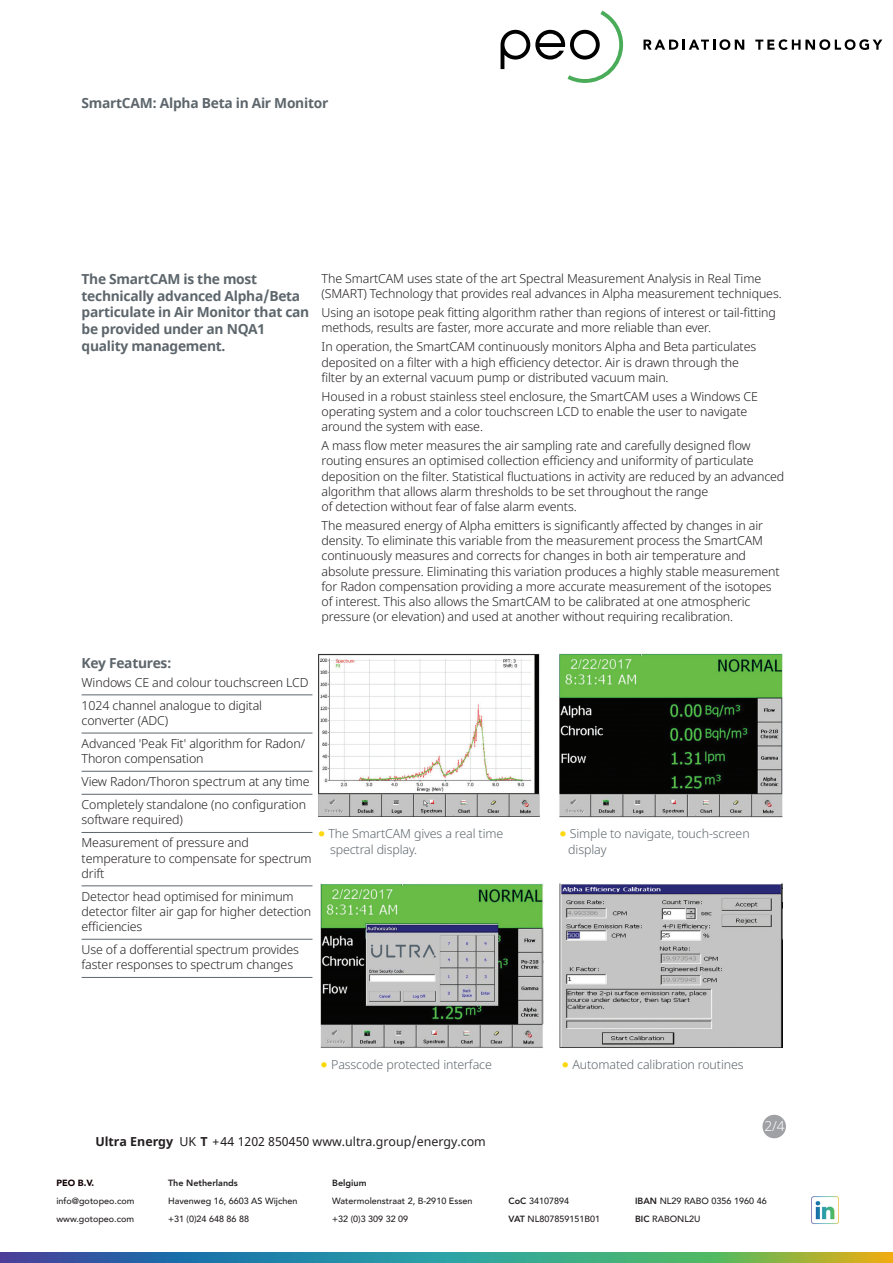
<style>
.page{position:relative;width:893px;height:1263px;background:#fff}
.page>*{position:absolute;margin:0;border:0;box-sizing:border-box;transform-origin:0 0}
.t1{font:700 13.8px/16.5px "Noto Sans";letter-spacing:-.02em;color:#5d666c}
.t2{font:300 13.8px "Noto Sans";color:#fff}
.t3{font:300 12.45px/15.1px "Noto Sans";letter-spacing:-.01em;color:#231f20}
.t4{font:300 12.45px/15.1px "Noto Sans";letter-spacing:-.01em;color:#5d666c}
.t5{font:12.45px "Noto Sans";color:#231f20}
.t6{font:500 9px "Avenir";color:#231f20}
.t7{font:800 9px "Avenir";color:#231f20}
.t8{font:900 9px "Avenir";color:#110002}
.s1{font-family:"Helvetica Neue";color:#fcd80c}
.s2{font-weight:700}
.s3{font-weight:800}
</style>
<div class="page">
<img style="left:0;top:1252px;width:893px;height:11px">
<img style="left:811px;top:1196px;width:28px;height:28px">
<div style="left:762px;top:1115px;width:24px;height:23px;background:#9fa1a5;border-radius:50%"></div>
<img style="left:559px;top:653px;width:223px;height:164px">
<img style="left:321px;top:884px;width:223px;height:164px">
<img style="left:559px;top:884px;width:223px;height:164px">
<img style="left:318px;top:653px;width:222px;height:164px">
<hr style="left:82px;top:695px;width:230px;height:1px;background:#5d666c">
<hr style="left:82px;top:733px;width:230px;height:1px;background:#5d666c">
<hr style="left:82px;top:771px;width:230px;height:1px;background:#5d666c">
<hr style="left:82px;top:794px;width:230px;height:1px;background:#5d666c">
<hr style="left:82px;top:832px;width:230px;height:1px;background:#5d666c">
<hr style="left:82px;top:885px;width:230px;height:1px;background:#5d666c">
<hr style="left:82px;top:939px;width:230px;height:1px;background:#5d666c">
<hr style="left:82px;top:977px;width:230px;height:1px;background:#5d666c">
<svg style="left:643px;top:39px;width:101px;height:11px"></svg>
<svg style="left:755px;top:39px;width:127px;height:11px"></svg>
<svg style="left:501px;top:11px;width:122px;height:72px"></svg>
<p class="t1" style="left:82px;top:95px;width:248px">SmartCAM: Alpha Beta in Air Monitor</p>
<p class="t1" style="left:82px;top:271px;width:229px">The SmartCAM is the most technically advanced Alpha/Beta particulate in Air Monitor that can be provided under an NQA1 quality management.</p>
<p class="t3" style="left:322px;top:271px;width:462px">The SmartCAM uses state of the art Spectral Measurement Analysis in Real Time (SMART) Technology that provides real advances in Alpha measurement techniques.</p>
<p class="t3" style="left:322px;top:305px;width:456px">Using an isotope peak fitting algorithm rather than regions of interest or tail-fitting methods, results are faster, more accurate and more reliable than ever.</p>
<p class="t3" style="left:322px;top:340px;width:436px">In operation, the SmartCAM continuously monitors Alpha and Beta particulates deposited on a filter with a high efficiency detector. Air is drawn through the filter by an external vacuum pump or distributed vacuum main.</p>
<p class="t3" style="left:322px;top:389px;width:438px">Housed in a robust stainless steel enclosure, the SmartCAM uses a Windows CE operating system and a color touchscreen LCD to enable the user to navigate around the system with ease.</p>
<p class="t3" style="left:322px;top:438px;width:464px">A mass flow meter measures the air sampling rate and carefully designed flow routing ensures an optimised collection efficiency and uniformity of particulate deposition on the filter. Statistical fluctuations in activity are reduced by an advanced algorithm that allows alarm thresholds to be set throughout the range<br>of detection without fear of false alarm events.</p>
<p class="t3" style="left:322px;top:518px;width:460px">The measured energy of Alpha emitters is significantly affected by changes in air density. To eliminate this variable from the measurement process the SmartCAM continuously measures and corrects for changes in both air temperature and absolute pressure. Eliminating this variation produces a highly stable measurement for Radon compensation providing a more accurate measurement of the isotopes of interest. This also allows the SmartCAM to be calibrated at one atmospheric pressure (or elevation) and used at another without requiring recalibration.</p>
<p class="t1" style="left:82px;top:655px;width:92px">Key Features:</p>
<p class="t3" style="left:82px;top:671px;width:228px;line-height:23px">Windows CE and colour touchscreen LCD<br>1024 channel analogue to digital</p>
<p class="t3" style="left:82px;top:709px;width:225px;line-height:23px">converter (ADC)<br>Advanced 'Peak Fit' algorithm for Radon/</p>
<p class="t3" style="left:82px;top:747px;width:230px;line-height:23px">Thoron compensation<br>View Radon/Thoron spectrum at any time<br>Completely standalone (no configuration</p>
<p class="t3" style="left:82px;top:809px;width:169px;line-height:23px">software required)<br>Measurement of pressure and</p>
<p class="t3" style="left:82px;top:851px;width:232px">temperature to compensate for spectrum drift</p>
<p class="t3" style="left:82px;top:889px;width:231px">Detector head optimised for minimum detector filter air gap for higher detection efficiencies</p>
<p class="t3" style="left:82px;top:942px;width:219px">Use of a dofferential spectrum provides faster responses to spectrum changes</p>
<p class="t4" style="left:330px;top:827px;width:175px;text-indent:-12px"><span class="s1">●</span> The SmartCAM gives a real time spectral display.</p>
<p class="t4" style="left:568px;top:827px;width:183px;text-indent:-9px"><span class="s1">●</span> Simple to navigate, touch-screen display</p>
<p class="t4" style="left:320px;top:1057px;width:173px"><span class="s1">●</span> Passcode protected interface</p>
<p class="t4" style="left:562px;top:1057px;width:183px"><span class="s1">●</span> Automated calibration routines</p>
<p class="t2" style="left:764px;top:1117px;width:22px">2/4</p>
<p class="t5" style="left:95px;top:1133px;width:392px"><span class="s2">Ultra Energy</span> UK <span class="s2">T</span> +44 1202 850450 www.ultra.group/energy.com</p>
<p class="t8" style="left:56px;top:1175px;width:39px">PEO B.V.</p>
<p class="t6" style="left:56px;top:1193px;width:79px">info@gotopeo.com</p>
<p class="t6" style="left:56px;top:1211px;width:79px">www.gotopeo.com</p>
<p class="t7" style="left:168px;top:1176px;width:71px">The Netherlands</p>
<p class="t6" style="left:168px;top:1193px;width:131px">Havenweg 16, 6603 AS Wijchen</p>
<p class="t6" style="left:168px;top:1211px;width:83px">+31 (0)24 648 86 88</p>
<p class="t7" style="left:332px;top:1176px;width:36px">Belgium</p>
<p class="t6" style="left:332px;top:1193px;width:142px">Watermolenstraat 2, B-2910 Essen</p>
<p class="t6" style="left:332px;top:1211px;width:78px">+32 (0)3 309 32 09</p>
<p class="t6" style="left:509px;top:1193px;width:62px"><span class="s3">CoC</span> 34107894</p>
<p class="t6" style="left:509px;top:1211px;width:93px"><span class="s3">VAT</span> NL807859151B01</p>
<p class="t6" style="left:635px;top:1193px;width:133px"><span class="s3">IBAN</span> NL29 RABO 0356 1960 46</p>
<p class="t6" style="left:635px;top:1211px;width:67px"><span class="s3">BIC</span> RABONL2U</p>
</div>
